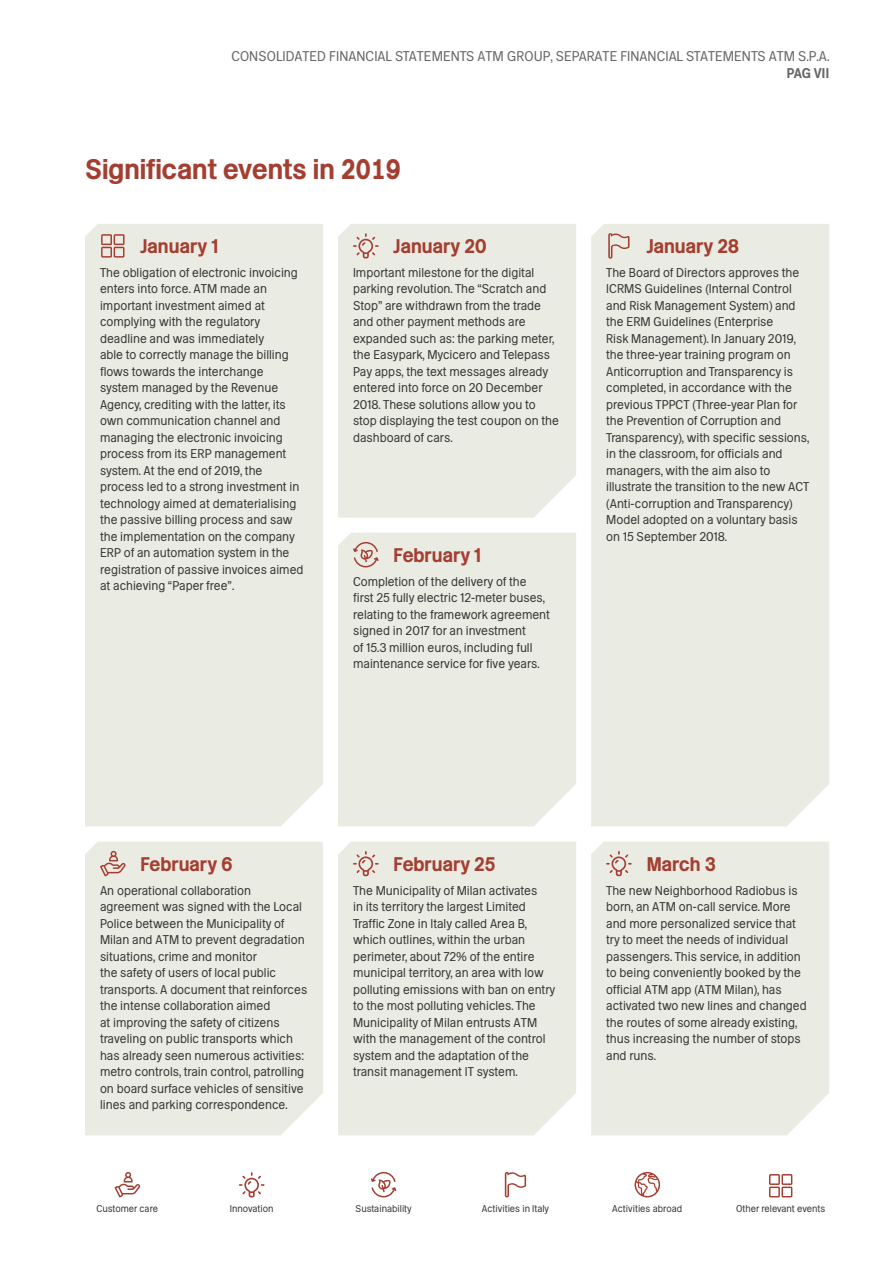
<style>
.page{position:relative;width:893px;height:1263px;background:#fff}
.page>*{position:absolute;margin:0;border:0;box-sizing:border-box;transform-origin:0 0}
.t1{font:700 30px "Metro Milano Tab";color:#a43e31}
.t2{font:700 21px "Metro Milano Txt";color:#a43e31}
.t3{font:15px "Metro Milano Txt";letter-spacing:.01em;color:#67676a}
.t4{font:700 15px "Metro Milano Txt";letter-spacing:-.01em;color:#67676a}
.t5{font:13.5px/16.5px "Metro Milano Txt";color:#363536}
.t6{font:10.5px "Metro Milano Txt";color:#363536}
</style>
<div class="page">
<div style="left:338px;top:224px;width:238px;height:294px;background:#eaebe2"></div>
<div style="left:338px;top:533px;width:238px;height:293px;background:#eaebe2"></div>
<div style="left:338px;top:842px;width:238px;height:293px;background:#eaebe2"></div>
<div style="left:85px;top:842px;width:238px;height:293px;background:#eaebe2"></div>
<div style="left:591px;top:842px;width:238px;height:293px;background:#eaebe2"></div>
<div style="left:591px;top:224px;width:238px;height:602px;background:#eaebe2"></div>
<div style="left:85px;top:224px;width:238px;height:602px;background:#eaebe2"></div>
<svg style="left:114px;top:1172px;width:26px;height:25px"></svg>
<svg style="left:239px;top:1172px;width:25px;height:25px"></svg>
<svg style="left:371px;top:1172px;width:25px;height:25px"></svg>
<svg style="left:505px;top:1172px;width:21px;height:25px"></svg>
<svg style="left:635px;top:1172px;width:25px;height:25px"></svg>
<svg style="left:769px;top:1174px;width:23px;height:23px"></svg>
<svg style="left:100px;top:851px;width:26px;height:25px"></svg>
<svg style="left:353px;top:233px;width:26px;height:25px"></svg>
<svg style="left:353px;top:851px;width:26px;height:25px"></svg>
<svg style="left:606px;top:851px;width:26px;height:25px"></svg>
<svg style="left:353px;top:542px;width:26px;height:25px"></svg>
<svg style="left:608px;top:233px;width:22px;height:26px"></svg>
<svg style="left:101px;top:234px;width:23px;height:24px"></svg>
<p class="t3" style="left:231px;top:49px;width:600px">CONSOLIDATED FINANCIAL STATEMENTS ATM GROUP, SEPARATE FINANCIAL STATEMENTS ATM S.P.A.</p>
<p class="t4" style="left:787px;top:65px;width:44px">PAG VII</p>
<h1 class="t1" style="left:85px;top:154px;width:317px">Significant events in 2019</h1>
<h2 class="t2" style="left:141px;top:235px;width:79px">January 1</h2>
<p class="t5" style="left:100px;top:264px;width:205px">The obligation of electronic invoicing enters into force. ATM made an important investment aimed at complying with the regulatory deadline and was immediately<br>able to correctly manage the billing flows towards the interchange system managed by the Revenue Agency, crediting with the latter, its own communication channel and managing the electronic invoicing process from its ERP management system. At the end of 2019, the process led to a strong investment in technology aimed at dematerialising the passive billing process and saw the implementation on the company ERP of an automation system in the registration of passive invoices aimed at achieving “Paper free”.</p>
<h2 class="t2" style="left:394px;top:235px;width:95px">January 20</h2>
<p class="t5" style="left:353px;top:264px;width:207px">Important milestone for the digital parking revolution. The “Scratch and Stop” are withdrawn from the trade and other payment methods are expanded such as: the parking meter, the Easypark, Mycicero and Telepass Pay apps, the text messages already entered into force on 20 December 2018. These solutions allow you to stop displaying the test coupon on the dashboard of cars.</p>
<h2 class="t2" style="left:394px;top:544px;width:89px">February 1</h2>
<p class="t5" style="left:353px;top:573px;width:198px">Completion of the delivery of the first 25 fully electric 12-meter buses, relating to the framework agreement signed in 2017 for an investment<br>of 15.3 million euros, including full maintenance service for five years.</p>
<h2 class="t2" style="left:647px;top:235px;width:94px">January 28</h2>
<p class="t5" style="left:606px;top:264px;width:205px">The Board of Directors approves the ICRMS Guidelines (Internal Control and Risk Management System) and the ERM Guidelines (Enterprise<br>Risk Management). In January 2019, the three-year training program on Anticorruption and Transparency is completed, in accordance with the previous TPPCT (Three-year Plan for the Prevention of Corruption and Transparency), with specific sessions, in the classroom, for officials and managers, with the aim also to illustrate the transition to the new ACT (Anti-corruption and Transparency)<br>Model adopted on a voluntary basis on 15 September 2018.</p>
<h2 class="t2" style="left:141px;top:853px;width:94px">February 6</h2>
<h2 class="t2" style="left:394px;top:853px;width:103px">February 25</h2>
<h2 class="t2" style="left:647px;top:853px;width:71px">March 3</h2>
<p class="t5" style="left:353px;top:882px;width:204px">The Municipality of Milan activates<br>in its territory the largest Limited Traffic Zone in Italy called Area B, which outlines, within the urban perimeter, about 72% of the entire municipal territory, an area with low polluting emissions with ban on entry to the most polluting vehicles. The Municipality of Milan entrusts ATM with the management of the control system and the adaptation of the transit management IT system.</p>
<p class="t5" style="left:100px;top:882px;width:209px">An operational collaboration agreement was signed with the Local Police between the Municipality of Milan and ATM to prevent degradation situations, crime and monitor<br>the safety of users of local public transports. A document that reinforces the intense collaboration aimed<br>at improving the safety of citizens traveling on public transports which has already seen numerous activities: metro controls, train control, patrolling on board surface vehicles of sensitive lines and parking correspondence.</p>
<p class="t5" style="left:606px;top:882px;width:202px">The new Neighborhood Radiobus is born, an ATM on-call service. More and more personalized service that try to meet the needs of individual passengers. This service, in addition to being conveniently booked by the official ATM app (ATM Milan), has activated two new lines and changed the routes of some already existing, thus increasing the number of stops and runs.</p>
<p class="t6" style="left:96px;top:1203px;width:63px">Customer care</p>
<p class="t6" style="left:230px;top:1203px;width:45px">Innovation</p>
<p class="t6" style="left:356px;top:1203px;width:57px">Sustainability</p>
<p class="t6" style="left:482px;top:1203px;width:69px">Activities in Italy</p>
<p class="t6" style="left:612px;top:1203px;width:72px">Activities abroad</p>
<p class="t6" style="left:736px;top:1203px;width:91px">Other relevant events</p>
</div>
